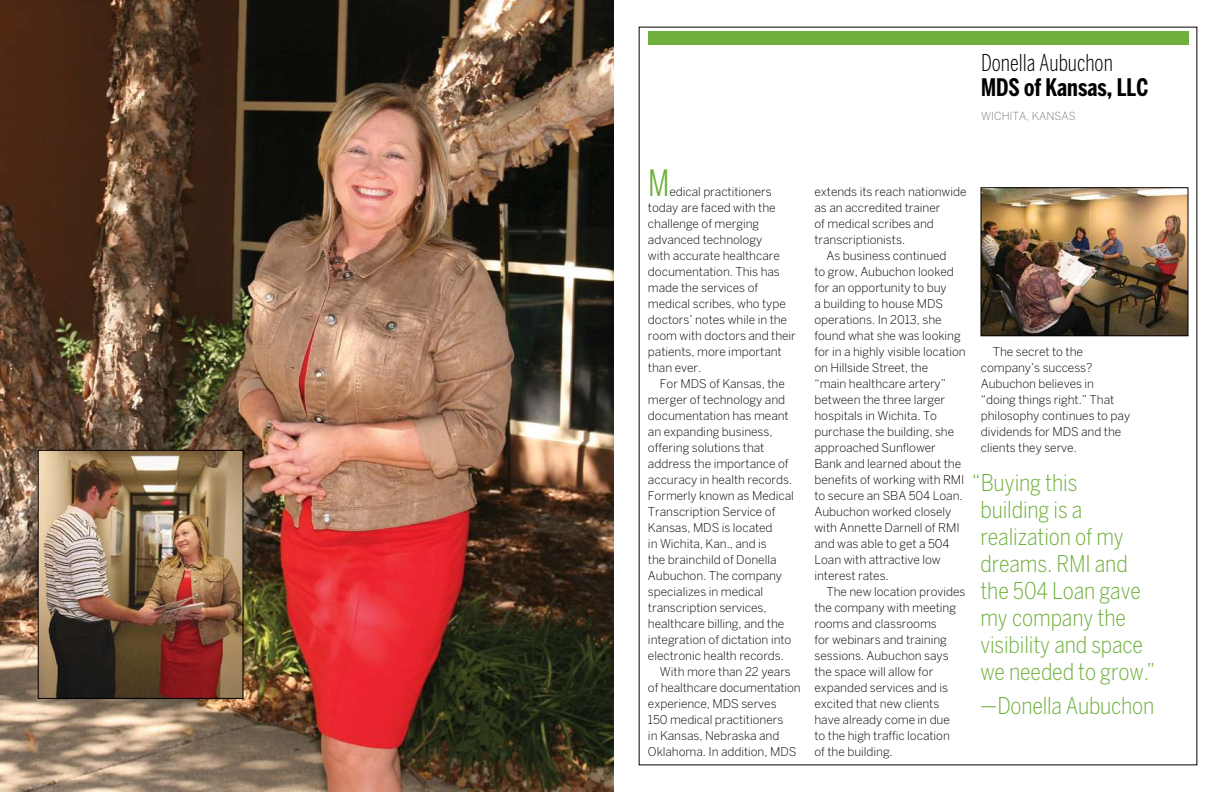
<style>
.page{position:relative;width:1224px;height:792px;background:#fff}
.page>*{position:absolute;margin:0;border:0;box-sizing:border-box;transform-origin:0 0}
.t1{font:extra-condensed 36px "Benton Sans";color:#6fb03c}
.t2{font:700 extra-condensed 24px "Benton Sans";color:#000}
.t3{font:300 condensed 23px/27px "Benton Sans";letter-spacing:-.005em;color:#6fb03c}
.t4{font:300 extra-condensed 23px "Benton Sans";color:#000}
.t5{font:300 12px/16px "Benton Sans";letter-spacing:-.005em;color:#000}
.t6{font:300 11px "Benton Sans";color:#7b7c81}
</style>
<div class="page">
<img style="left:0;top:0;width:613px;height:792px">
<img style="left:983px;top:190px;width:203px;height:144px">
<div style="left:981px;top:188px;width:207px;height:148px;border:1px solid #000"></div>
<div style="left:648px;top:32px;width:540px;height:13px;background:#6fb03c"></div>
<img style="left:40px;top:452px;width:201px;height:245px">
<div style="left:38px;top:450px;width:205px;height:249px;border:1px solid #000"></div>
<h3 class="t4" style="left:981px;top:49px;width:133px">Donella Aubuchon</h3>
<h2 class="t2" style="left:981px;top:73px;width:169px">MDS of Kansas, LLC</h2>
<p class="t6" style="left:981px;top:110px;width:17px">Wichita</p>
<p class="t6" style="left:1027px;top:110px;width:21px">, Kansas</p>
<h1 class="t1" style="left:648px;top:162px;width:23px">M</h1>
<p class="t5" style="left:648px;top:183px;width:149px;text-indent:21px">edical practitioners today are faced with the challenge of merging advanced technology<br>with accurate healthcare documentation. This has made the services of medical scribes, who type doctors’ notes while in the room with doctors and their patients, more important than ever.</p>
<p class="t5" style="left:660px;top:375px;width:126px">For MDS of Kansas, the</p>
<p class="t5" style="left:648px;top:391px;width:139px">merger of technology and</p>
<p class="t5" style="left:648px;top:407px;width:142px">documentation has meant</p>
<p class="t5" style="left:648px;top:423px;width:126px">an expanding business,</p>
<p class="t5" style="left:648px;top:439px;width:118px">offering solutions that</p>
<p class="t5" style="left:648px;top:455px;width:142px">address the importance of</p>
<p class="t5" style="left:648px;top:471px;width:146px">accuracy in health records.</p>
<p class="t5" style="left:648px;top:487px;width:147px">Formerly known as Medical</p>
<p class="t5" style="left:648px;top:503px;width:129px">Transcription Service of</p>
<p class="t5" style="left:648px;top:519px;width:126px">Kansas, MDS is located</p>
<p class="t5" style="left:648px;top:535px;width:120px">in Wichita, Kan., and is</p>
<p class="t5" style="left:648px;top:551px;width:130px">the brainchild of Donella</p>
<p class="t5" style="left:648px;top:567px;width:136px">Aubuchon. The company</p>
<p class="t5" style="left:648px;top:583px;width:117px">specializes in medical</p>
<p class="t5" style="left:648px;top:599px;width:120px">transcription services,</p>
<p class="t5" style="left:648px;top:615px;width:138px">healthcare billing, and the</p>
<p class="t5" style="left:648px;top:631px;width:145px">integration of dictation into</p>
<p class="t5" style="left:648px;top:647px;width:138px">electronic health records.</p>
<p class="t5" style="left:660px;top:663px;width:132px">With more than 22 years</p>
<p class="t5" style="left:648px;top:679px;width:154px">of healthcare documentation</p>
<p class="t5" style="left:648px;top:695px;width:130px">experience, MDS serves</p>
<p class="t5" style="left:648px;top:711px;width:137px">150 medical practitioners</p>
<p class="t5" style="left:648px;top:727px;width:133px">in Kansas, Nebraska and</p>
<p class="t5" style="left:648px;top:743px;width:150px">Oklahoma. In addition, MDS</p>
<p class="t5" style="left:814px;top:184px;width:154px">extends its reach nationwide</p>
<p class="t5" style="left:814px;top:200px;width:127px">as an accredited trainer</p>
<p class="t5" style="left:814px;top:216px;width:121px">of medical scribes and</p>
<p class="t5" style="left:814px;top:232px;width:92px">transcriptionists.</p>
<p class="t5" style="left:826px;top:248px;width:122px">As business continued</p>
<p class="t5" style="left:814px;top:264px;width:141px">to grow, Aubuchon looked</p>
<p class="t5" style="left:814px;top:280px;width:134px">for an opportunity to buy</p>
<p class="t5" style="left:814px;top:296px;width:130px">a building to house MDS</p>
<p class="t5" style="left:814px;top:312px;width:129px">operations. In 2013, she</p>
<p class="t5" style="left:814px;top:328px;width:148px">found what she was looking</p>
<p class="t5" style="left:814px;top:344px;width:153px">for in a highly visible location</p>
<p class="t5" style="left:814px;top:360px;width:115px">on Hillside Street, the</p>
<p class="t5" style="left:814px;top:376px;width:133px">“main healthcare artery”</p>
<p class="t5" style="left:814px;top:392px;width:132px">between the three larger</p>
<p class="t5" style="left:814px;top:408px;width:124px">hospitals in Wichita. To</p>
<p class="t5" style="left:814px;top:424px;width:141px">purchase the building, she</p>
<p class="t5" style="left:814px;top:440px;width:123px">approached Sunflower</p>
<p class="t5" style="left:814px;top:456px;width:148px">Bank and learned about the</p>
<p class="t5" style="left:814px;top:472px;width:152px">benefits of working with RMI</p>
<p class="t5" style="left:814px;top:488px;width:150px">to secure an SBA 504 Loan.</p>
<p class="t5" style="left:814px;top:504px;width:138px">Aubuchon worked closely</p>
<p class="t5" style="left:814px;top:520px;width:147px">with Annette Darnell of RMI</p>
<p class="t5" style="left:814px;top:536px;width:137px">and was able to get a 504</p>
<p class="t5" style="left:814px;top:552px;width:128px">Loan with attractive low</p>
<p class="t5" style="left:814px;top:567px;width:76px">interest rates.</p>
<p class="t5" style="left:826px;top:583px;width:141px">The new location provides</p>
<p class="t5" style="left:814px;top:599px;width:143px">the company with meeting</p>
<p class="t5" style="left:814px;top:615px;width:124px">rooms and classrooms</p>
<p class="t5" style="left:814px;top:631px;width:134px">for webinars and training</p>
<p class="t5" style="left:814px;top:647px;width:136px">sessions. Aubuchon says</p>
<p class="t5" style="left:814px;top:663px;width:120px">the space will allow for</p>
<p class="t5" style="left:814px;top:679px;width:135px">expanded services and is</p>
<p class="t5" style="left:814px;top:695px;width:126px">excited that new clients</p>
<p class="t5" style="left:814px;top:711px;width:137px">have already come in due</p>
<p class="t5" style="left:814px;top:727px;width:137px">to the high traffic location</p>
<p class="t5" style="left:814px;top:743px;width:80px">of the building.</p>
<p class="t5" style="left:981px;top:343px;width:151px;text-indent:12px">The secret to the company’s success?<br>Aubuchon believes in “doing things right.” That philosophy continues to pay dividends for MDS and the clients they serve.</p>
<h3 class="t3" style="left:980px;top:469px;width:177px;text-indent:-8px">“Buying this<br>building is a realization of my dreams. RMI and the 504 Loan gave my company the visibility and space we needed to grow.”</h3>
<h3 class="t3" style="left:980px;top:692px;width:175px">—Donella Aubuchon</h3>
</div>
